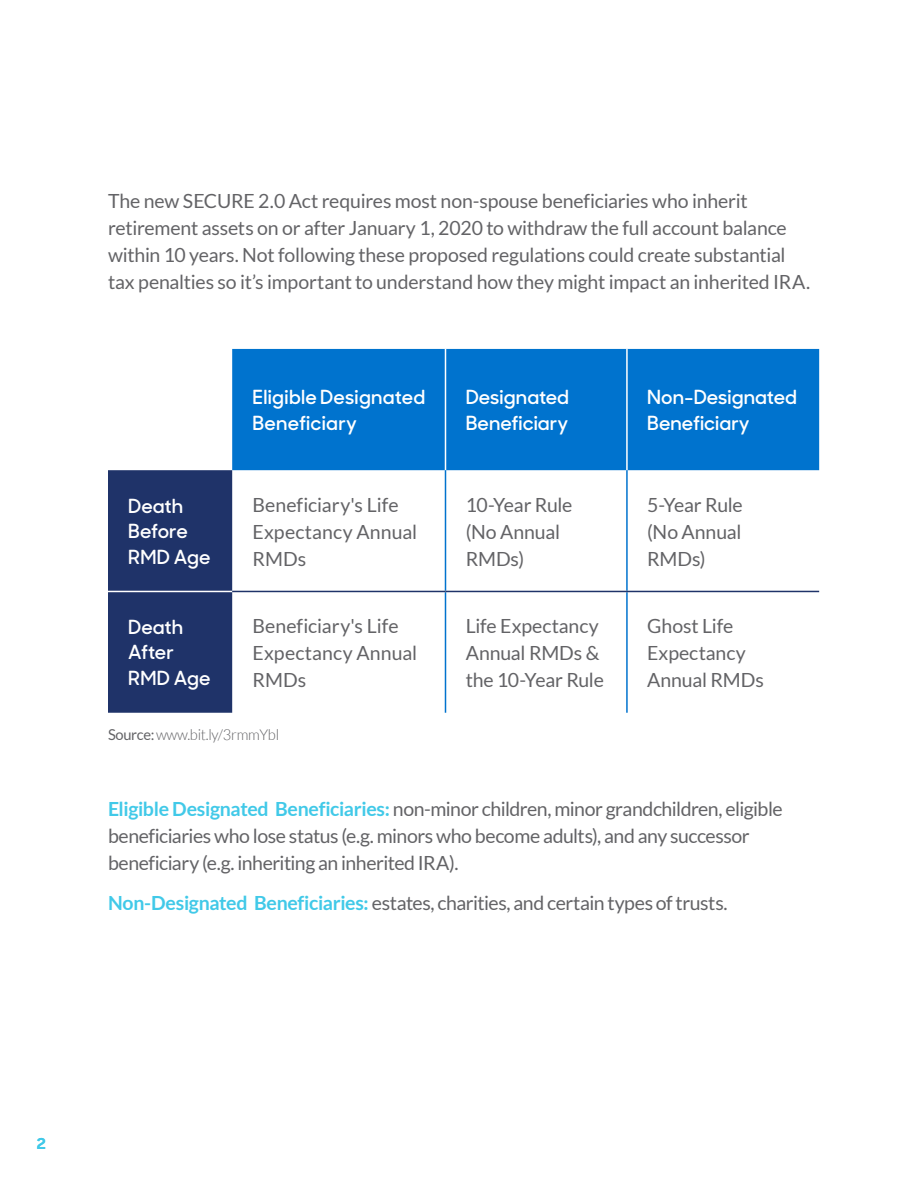
<style>
.page{position:relative;width:918px;height:1188px;background:#fff}
.page>*{position:absolute;margin:0;border:0;box-sizing:border-box;transform-origin:0 0}
.Body{font:19.5px/27px "Lato";letter-spacing:-.015em;color:#636366}
.body{font:600 19.5px/25.5px "MM Sharp Sans";letter-spacing:.005em;color:#fff}
.Body-2{font:19.5px/27px "Lato";letter-spacing:.005em;color:#636366}
.Copyright{font:300 15px "Lato";letter-spacing:-.02em;color:#636366}
.t1{font:700 15px "MM Sharp Sans";color:#41c9e8}
.s1{font-weight:400}
.s2{font-weight:700;color:#41c9e8}
</style>
<div class="page">
<div style="left:232px;top:349px;width:587px;height:121px;background:#0073ce"></div>
<div style="left:108px;top:470px;width:124px;height:243px;background:#1f3369"></div>
<hr style="left:445px;top:349px;width:1px;height:121px;background:#fff">
<hr style="left:626px;top:349px;width:2px;height:121px;background:#fff">
<hr style="left:108px;top:591px;width:124px;height:1px;background:#fff">
<hr style="left:445px;top:470px;width:1px;height:121px;background:#0073ce">
<hr style="left:626px;top:470px;width:2px;height:121px;background:#0073ce">
<hr style="left:445px;top:592px;width:1px;height:121px;background:#0073ce">
<hr style="left:626px;top:592px;width:2px;height:121px;background:#0073ce">
<hr style="left:232px;top:591px;width:214px;height:1px;background:#1f3369">
<hr style="left:446px;top:591px;width:181px;height:1px;background:#1f3369">
<hr style="left:627px;top:591px;width:192px;height:1px;background:#1f3369">
<p class="Body" style="left:108px;top:187px;width:704px">The new SECURE 2.0 Act requires most non-spouse beneficiaries who inherit retirement assets on or after January 1, 2020 to withdraw the full account balance within 10 years. Not following these proposed regulations could create substantial tax penalties so it’s important to understand how they might impact an inherited IRA.</p>
<p class="body" style="left:252px;top:383px;width:174px">Eligible Designated<br>Beneficiary</p>
<p class="body" style="left:466px;top:383px;width:105px">Designated<br>Beneficiary</p>
<p class="body" style="left:647px;top:383px;width:151px">Non-Designated<br>Beneficiary</p>
<p class="body" style="left:128px;top:492px;width:84px">Death<br>Before<br>RMD Age</p>
<p class="Body-2" style="left:252px;top:491px;width:166px">Beneficiary's Life<br>Expectancy Annual<br>RMDs</p>
<p class="Body" style="left:466px;top:491px;width:108px">10-Year Rule (No Annual<br>RMDs)</p>
<p class="Body" style="left:647px;top:491px;width:97px;text-align:justify">5-Year Rule (No Annual RMDs)</p>
<p class="body" style="left:128px;top:613px;width:84px">Death<br>After<br>RMD Age</p>
<p class="Body-2" style="left:252px;top:612px;width:166px">Beneficiary's Life<br>Expectancy Annual<br>RMDs</p>
<p class="Body" style="left:466px;top:612px;width:140px">Life Expectancy<br>Annual RMDs &amp; the 10-Year Rule</p>
<p class="Body" style="left:647px;top:612px;width:118px">Ghost Life<br>Expectancy<br>Annual RMDs</p>
<p class="Copyright" style="left:108px;top:726px;width:173px"><span class="s1">Source:</span> www.bit.ly/3rmmYbl</p>
<p class="Body" style="left:108px;top:795px;width:676px"><span class="s2">Eligible Designated Beneficiaries:</span> non-minor children, minor grandchildren, eligible beneficiaries who lose status (e.g. minors who become adults), and any successor beneficiary (e.g. inheriting an inherited IRA).</p>
<p class="Body" style="left:108px;top:889px;width:621px"><span class="s2">Non-Designated Beneficiaries:</span> estates, charities, and certain types of trusts.</p>
<p class="t1" style="left:37px;top:1131px;width:11px">2</p>
</div>
